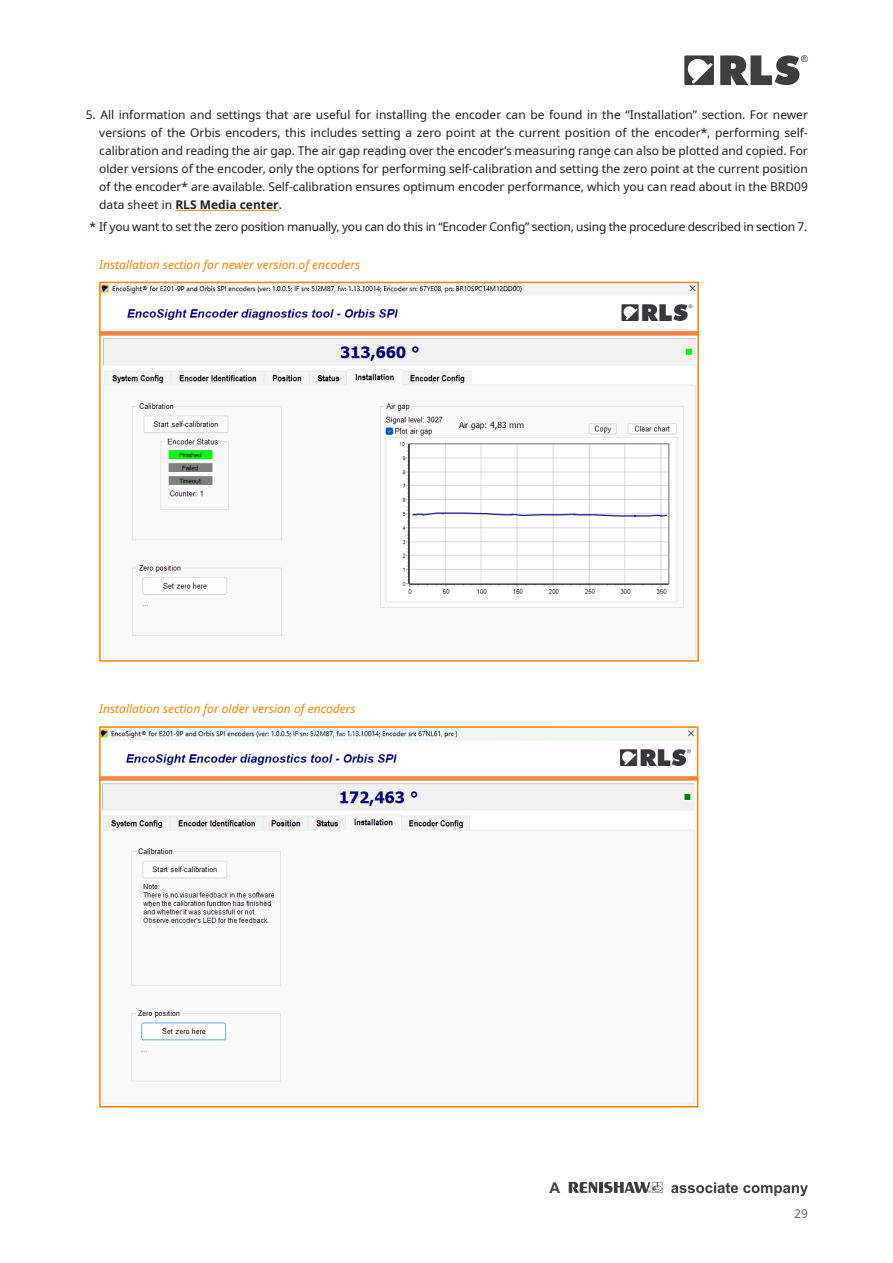
<style>
.page{position:relative;width:893px;height:1263px;background:#fff}
.page>*{position:absolute;margin:0;border:0;box-sizing:border-box;transform-origin:0 0}
.t1{font:700 14.85px "Arial";color:#3e3e3f}
.p_table_body{font:12px/18px "Noto Sans";letter-spacing:-.02em;color:#231f20;text-align:justify}
.p_table_body-2{font:italic 12px "Noto Sans";color:#ff8200}
.t2{font:12px "Noto Sans";color:#6c6d70}
.t3{font:9.3px "Arial";color:#3e3e3f}
.s1{font-weight:700}
</style>
<div class="page">
<svg style="left:720px;top:55px;width:79px;height:30px"></svg>
<svg style="left:684px;top:55px;width:30px;height:30px"></svg>
<svg style="left:569px;top:1182px;width:28px;height:11px"></svg>
<hr style="left:599px;top:1182px;width:4px;height:11px;background:#3e3e3f">
<svg style="left:671px;top:1182px;width:137px;height:14px"></svg>
<svg style="left:604px;top:1182px;width:59px;height:11px"></svg>
<hr style="left:175px;top:210px;width:104px;height:1px;background:#f58220">
<img style="left:102px;top:285px;width:594px;height:373px">
<div style="left:99px;top:282px;width:600px;height:380px;border:2px solid #ff8200"></div>
<img style="left:102px;top:729px;width:593px;height:375px">
<div style="left:99px;top:726px;width:599px;height:381px;border:2px solid #ff8200"></div>
<p class="t3" style="left:801px;top:53px;width:8px">®</p>
<p class="p_table_body" style="left:99px;top:106px;width:710px;text-indent:-14px">5. All information and settings that are useful for installing the encoder can be found in the “Installation” section. For newer versions of the Orbis encoders, this includes setting a zero point at the current position of the encoder*, performing self&shy;calibration and reading the air gap. The air gap reading over the encoder’s measuring range can also be plotted and copied. For older versions of the encoder, only the options for performing self-calibration and setting the zero point at the current position of the encoder* are available. Self-calibration ensures optimum encoder performance, which you can read about in the BRD09 data sheet in <span class="s1">RLS Media center</span>.</p>
<p class="p_table_body" style="left:90px;top:218px;width:719px">* If you want to set the zero position manually, you can do this in “Encoder Config” section, using the procedure described in section 7.</p>
<p class="p_table_body-2" style="left:99px;top:256px;width:263px">Installation section for newer version of encoders</p>
<p class="p_table_body-2" style="left:99px;top:700px;width:258px">Installation section for older version of encoders</p>
<p class="t1" style="left:549px;top:1177px;width:12px">A</p>
<p class="t2" style="left:794px;top:1205px;width:15px">29</p>
</div>
